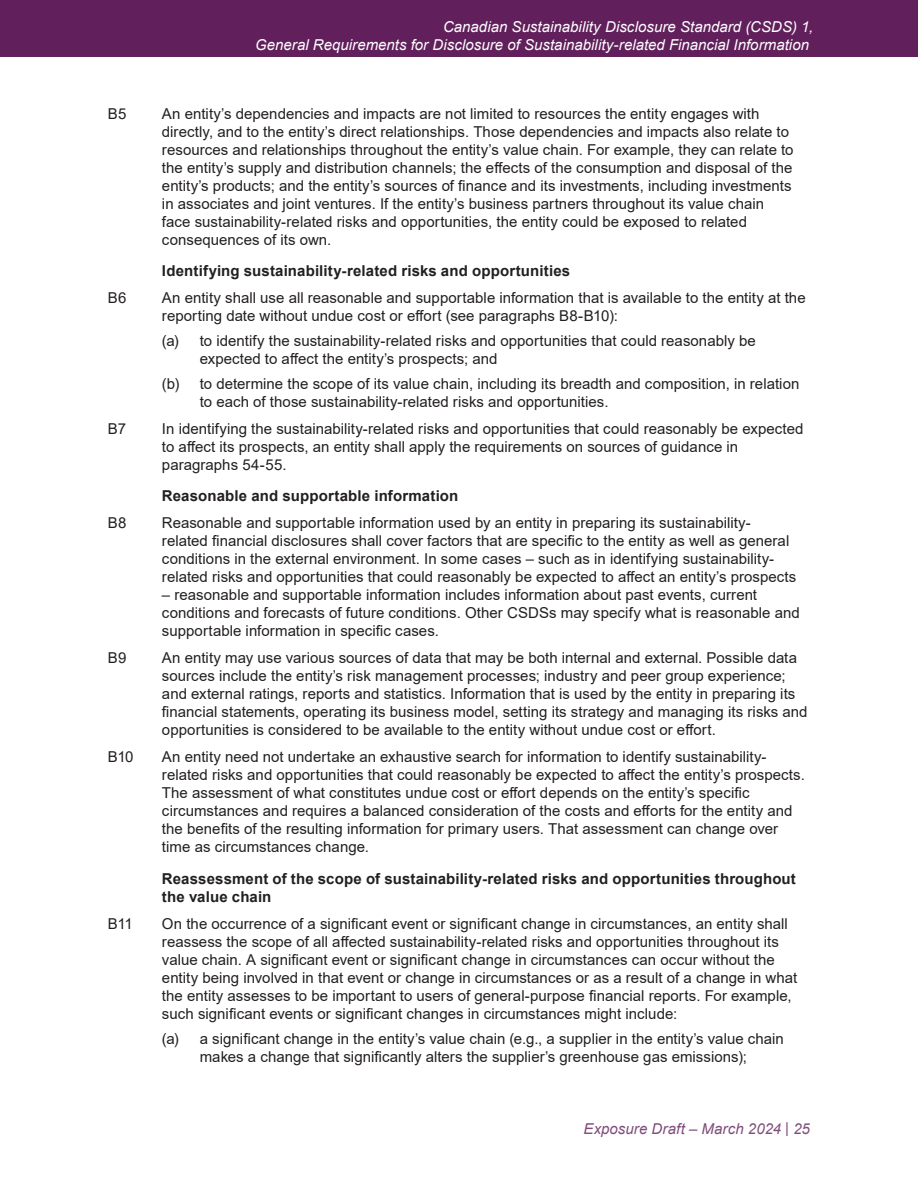
<style>
.page{position:relative;width:918px;height:1188px;background:#fff}
.page>*{position:absolute;margin:0;border:0;box-sizing:border-box;transform-origin:0 0}
.t1{font:15px/18px "Arial";letter-spacing:.005em;color:#231f20}
.t2{font:700 15px/18px "Arial";letter-spacing:.01em;color:#231f20}
.t3{font:italic 15px/18px "Arial";letter-spacing:.005em;color:#fff;text-align:right}
.t4{font:italic 15px "Arial";letter-spacing:.005em;color:#804d7c}
</style>
<div class="page">
<div style="left:0;top:0;width:918px;height:57px;background:#611f5c"></div>
<p class="t3" style="left:255px;top:17px;width:560px">Canadian Sustainability Disclosure Standard (CSDS) 1,<br>General Requirements for Disclosure of Sustainability-related Financial Information</p>
<p class="t1" style="left:108px;top:105px;width:20px">B5</p>
<p class="t1" style="left:162px;top:105px;width:633px">An entity’s dependencies and impacts are not limited to resources the entity engages with directly, and to the entity’s direct relationships. Those dependencies and impacts also relate to resources and relationships throughout the entity’s value chain. For example, they can relate to the entity’s supply and distribution channels; the effects of the consumption and disposal of the entity’s products; and the entity’s sources of finance and its investments, including investments in associates and joint ventures. If the entity’s business partners throughout its value chain face sustainability-related risks and opportunities, the entity could be exposed to related consequences of its own.</p>
<h4 class="t2" style="left:162px;top:262px;width:410px">Identifying sustainability-related risks and opportunities</h4>
<p class="t1" style="left:108px;top:289px;width:20px">B6</p>
<p class="t1" style="left:162px;top:289px;width:645px">An entity shall use all reasonable and supportable information that is available to the entity at the reporting date without undue cost or effort (see paragraphs B8-B10):</p>
<p class="t1" style="left:200px;top:332px;width:558px;text-indent:-38px">(a) to identify the sustainability-related risks and opportunities that could reasonably be expected to affect the entity’s prospects; and</p>
<p class="t1" style="left:200px;top:375px;width:601px;text-indent:-38px">(b) to determine the scope of its value chain, including its breadth and composition, in relation to each of those sustainability-related risks and opportunities.</p>
<p class="t1" style="left:108px;top:420px;width:20px">B7</p>
<p class="t1" style="left:162px;top:420px;width:643px">In identifying the sustainability-related risks and opportunities that could reasonably be expected to affect its prospects, an entity shall apply the requirements on sources of guidance in paragraphs 54-55.</p>
<h4 class="t2" style="left:162px;top:487px;width:298px">Reasonable and supportable information</h4>
<p class="t1" style="left:108px;top:514px;width:20px">B8</p>
<p class="t1" style="left:162px;top:514px;width:636px">Reasonable and supportable information used by an entity in preparing its sustainability&shy;related financial disclosures shall cover factors that are specific to the entity as well as general conditions in the external environment. In some cases – such as in identifying sustainability&shy;related risks and opportunities that could reasonably be expected to affect an entity’s prospects</p>
<p class="t1" style="left:162px;top:586px;width:639px">– reasonable and supportable information includes information about past events, current conditions and forecasts of future conditions. Other CSDSs may specify what is reasonable and supportable information in specific cases.</p>
<p class="t1" style="left:108px;top:649px;width:20px">B9</p>
<p class="t1" style="left:162px;top:649px;width:647px">An entity may use various sources of data that may be both internal and external. Possible data sources include the entity’s risk management processes; industry and peer group experience; and external ratings, reports and statistics. Information that is used by the entity in preparing its financial statements, operating its business model, setting its strategy and managing its risks and opportunities is considered to be available to the entity without undue cost or effort.</p>
<p class="t1" style="left:108px;top:748px;width:27px">B10</p>
<p class="t1" style="left:162px;top:748px;width:644px">An entity need not undertake an exhaustive search for information to identify sustainability&shy;related risks and opportunities that could reasonably be expected to affect the entity’s prospects.<br>The assessment of what constitutes undue cost or effort depends on the entity’s specific circumstances and requires a balanced consideration of the costs and efforts for the entity and the benefits of the resulting information for primary users. That assessment can change over time as circumstances change.</p>
<h4 class="t2" style="left:162px;top:870px;width:635px">Reassessment of the scope of sustainability-related risks and opportunities throughout the value chain</h4>
<p class="t1" style="left:108px;top:915px;width:26px">B11</p>
<p class="t1" style="left:162px;top:915px;width:637px">On the occurrence of a significant event or significant change in circumstances, an entity shall reassess the scope of all affected sustainability-related risks and opportunities throughout its value chain. A significant event or significant change in circumstances can occur without the entity being involved in that event or change in circumstances or as a result of a change in what the entity assesses to be important to users of general-purpose financial reports. For example, such significant events or significant changes in circumstances might include:</p>
<p class="t1" style="left:162px;top:1029px;width:623px;text-align:center">(a) a significant change in the entity’s value chain (e.g., a supplier in the entity’s value chain makes a change that significantly alters the supplier’s greenhouse gas emissions);</p>
<p class="t4" style="left:583px;top:1119px;width:228px">Exposure Draft – March 2024 | 25</p>
</div>
